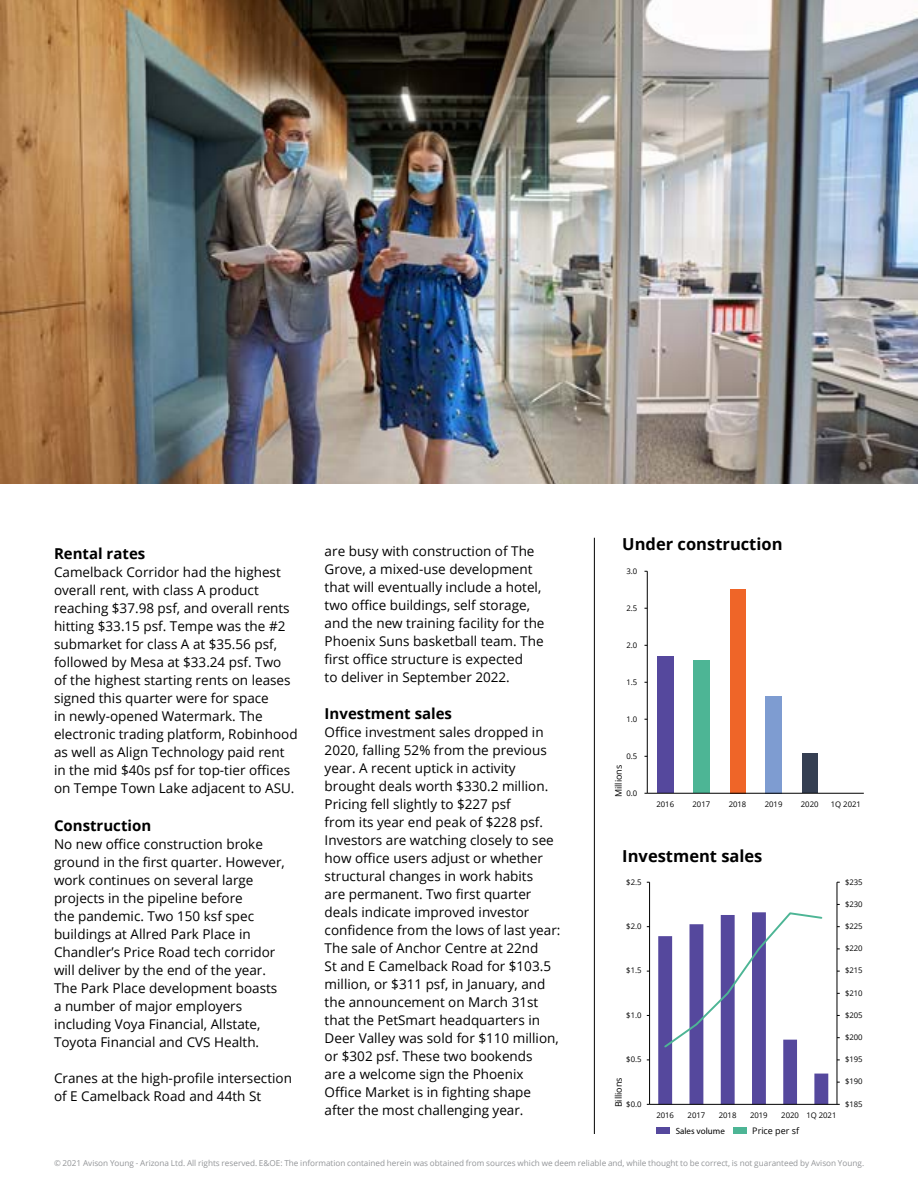
<style>
.page{position:relative;width:918px;height:1188px;background:#fff}
.page>*{position:absolute;margin:0;border:0;box-sizing:border-box;transform-origin:0 0}
.t1{font:700 16.5px "Open Sans";color:#000}
.t2{font:700 15px "Open Sans";color:#000}
.t3{font:13.5px/18px "Open Sans";color:#000}
.t4{font:9px "Open Sans";color:#000}
.t5{font:9px "Myriad Pro";color:#000}
.t6{font:8.1px "Open Sans";color:#939598}
.t7{font:7.8px "Open Sans";letter-spacing:-.005em;color:#000}
</style>
<div class="page">
<hr style="left:594px;top:538px;width:1px;height:596px;background:#000">
<img style="left:0;top:0;width:918px;height:484px">
<hr style="left:837px;top:882px;width:1px;height:222px;background:#000">
<hr style="left:649px;top:882px;width:1px;height:222px;background:#000">
<hr style="left:650px;top:1104px;width:187px;height:1px;background:#000">
<svg style="left:658px;top:912px;width:170px;height:192px"></svg>
<div style="left:693px;top:661px;width:16px;height:132px;background:#4db595"></div>
<div style="left:730px;top:589px;width:16px;height:204px;background:#ef6528"></div>
<div style="left:766px;top:696px;width:16px;height:97px;background:#7e9cd1"></div>
<div style="left:802px;top:754px;width:16px;height:39px;background:#353f52"></div>
<div style="left:657px;top:656px;width:16px;height:137px;background:#55489d"></div>
<hr style="left:647px;top:571px;width:1px;height:222px;background:#000">
<hr style="left:647px;top:793px;width:217px;height:1px;background:#000">
<div style="left:656px;top:1127px;width:14px;height:7px;background:#55489d"></div>
<div style="left:733px;top:1127px;width:14px;height:7px;background:#4db595"></div>
<p class="t2" style="left:54px;top:543px;width:93px">Rental rates</p>
<p class="t3" style="left:54px;top:563px;width:245px">Camelback Corridor had the highest overall rent, with class A product reaching $37.98 psf, and overall rents hitting $33.15 psf. Tempe was the #2 submarket for class A at $35.56 psf, followed by Mesa at $33.24 psf. Two<br>of the highest starting rents on leases signed this quarter were for space<br>in newly-opened Watermark. The electronic trading platform, Robinhood as well as Align Technology paid rent in the mid $40s psf for top-tier offices on Tempe Town Lake adjacent to ASU.</p>
<p class="t2" style="left:54px;top:815px;width:99px">Construction</p>
<p class="t3" style="left:54px;top:834px;width:232px">No new office construction broke ground in the first quarter. However, work continues on several large projects in the pipeline before<br>the pandemic. Two 150 ksf spec buildings at Allred Park Place in Chandler’s Price Road tech corridor will deliver by the end of the year.<br>The Park Place development boasts a number of major employers including Voya Financial, Allstate, Toyota Financial and CVS Health.</p>
<p class="t3" style="left:54px;top:1068px;width:240px">Cranes at the high-profile intersection of E Camelback Road and 44th St</p>
<p class="t3" style="left:325px;top:541px;width:221px">are busy with construction of The Grove, a mixed-use development that will eventually include a hotel, two office buildings, self storage, and the new training facility for the Phoenix Suns basketball team. The first office structure is expected<br>to deliver in September 2022.</p>
<p class="t2" style="left:325px;top:703px;width:129px">Investment sales</p>
<p class="t3" style="left:325px;top:723px;width:237px">Office investment sales dropped in 2020, falling 52% from the previous year. A recent uptick in activity brought deals worth $330.2 million.<br>Pricing fell slightly to $227 psf<br>from its year end peak of $228 psf.<br>Investors are watching closely to see how office users adjust or whether structural changes in work habits<br>are permanent. Two first quarter deals indicate improved investor confidence from the lows of last year:<br>The sale of Anchor Centre at 22nd<br>St and E Camelback Road for $103.5 million, or $311 psf, in January, and the announcement on March 31st that the PetSmart headquarters in Deer Valley was sold for $110 million, or $302 psf. These two bookends<br>are a welcome sign the Phoenix Office Market is in fighting shape after the most challenging year.</p>
<p class="t1" style="left:622px;top:533px;width:162px">Under construction</p>
<p class="t7" style="left:626px;top:565px;width:12px">3.0</p>
<p class="t7" style="left:626px;top:602px;width:12px">2.5</p>
<p class="t7" style="left:626px;top:639px;width:12px">2.0</p>
<p class="t7" style="left:626px;top:676px;width:12px">1.5</p>
<p class="t7" style="left:626px;top:713px;width:12px">1.0</p>
<p class="t7" style="left:626px;top:750px;width:12px">0.5</p>
<p class="t4" style="left:612px;top:797px;width:34px;rotate:-90deg">Millions</p>
<p class="t7" style="left:626px;top:787px;width:12px">0.0</p>
<p class="t7" style="left:656px;top:799px;width:19px">2016</p>
<p class="t7" style="left:693px;top:799px;width:19px">2017</p>
<p class="t7" style="left:729px;top:799px;width:19px">2018</p>
<p class="t7" style="left:765px;top:799px;width:19px">2019</p>
<p class="t7" style="left:801px;top:799px;width:19px">2020</p>
<p class="t7" style="left:831px;top:799px;width:32px">1Q 2021</p>
<p class="t1" style="left:622px;top:844px;width:142px">Investment sales</p>
<p class="t7" style="left:626px;top:876px;width:17px">$2.5</p>
<p class="t7" style="left:845px;top:876px;width:19px">$235</p>
<p class="t7" style="left:845px;top:899px;width:19px">$230</p>
<p class="t7" style="left:626px;top:921px;width:17px">$2.0</p>
<p class="t7" style="left:845px;top:921px;width:19px">$225</p>
<p class="t7" style="left:845px;top:943px;width:19px">$220</p>
<p class="t7" style="left:626px;top:965px;width:17px">$1.5</p>
<p class="t7" style="left:845px;top:965px;width:19px">$215</p>
<p class="t7" style="left:845px;top:987px;width:19px">$210</p>
<p class="t7" style="left:626px;top:1010px;width:17px">$1.0</p>
<p class="t7" style="left:845px;top:1010px;width:19px">$205</p>
<p class="t7" style="left:845px;top:1032px;width:19px">$200</p>
<p class="t7" style="left:626px;top:1054px;width:17px">$0.5</p>
<p class="t7" style="left:845px;top:1054px;width:19px">$195</p>
<p class="t4" style="left:612px;top:1107px;width:32px;rotate:-90deg">Billions</p>
<p class="t7" style="left:626px;top:1098px;width:17px">$0.0</p>
<p class="t7" style="left:845px;top:1076px;width:19px">$190</p>
<p class="t7" style="left:845px;top:1098px;width:19px">$185</p>
<p class="t7" style="left:656px;top:1110px;width:19px">2016</p>
<p class="t7" style="left:688px;top:1110px;width:19px">2017</p>
<p class="t7" style="left:719px;top:1110px;width:19px">2018</p>
<p class="t7" style="left:750px;top:1110px;width:19px">2019</p>
<p class="t7" style="left:781px;top:1110px;width:57px">2020 1Q 2021</p>
<p class="t5" style="left:676px;top:1126px;width:51px">Sales volume</p>
<p class="t4" style="left:752px;top:1125px;width:48px">Price per sf</p>
<p class="t6" style="left:54px;top:1158px;width:812px">© 2021 Avison Young - Arizona Ltd. All rights reserved. E&amp;OE: The information contained herein was obtained from sources which we deem reliable and, while thought to be correct, is not guaranteed by Avison Young.</p>
</div>
